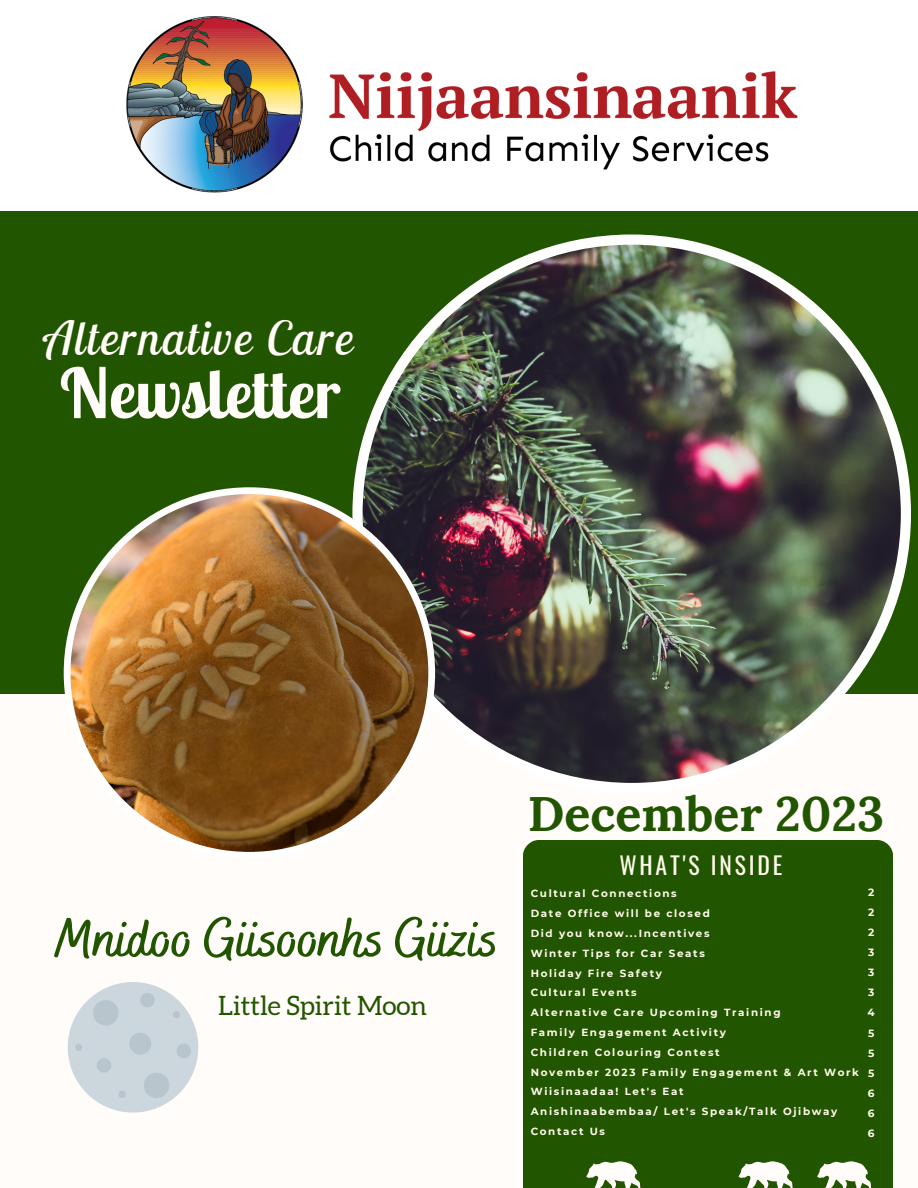
<style>
.page{position:relative;width:918px;height:1188px;background:#250}
.page>*{position:absolute;margin:0;border:0;box-sizing:border-box;transform-origin:0 0}
.t1{font:700 68.55px "Lobster Two";color:#fffcf9}
.t2{font:700 54.45px "Bakerie Smooth";color:#250}
.t3{font:700 48.3px "Lora";color:#250}
.t4{font:italic 46.8px "Lobster Two";letter-spacing:.05em;color:#fffcf9}
.t5{font:26.55px "Aleo";color:#250}
.t6{font:23.7px "Oswald";letter-spacing:.12em;color:#fefbec}
.t7{font:700 10.5px "Montserrat";color:#fefbec}
.t8{font:700 10.35px "Montserrat";letter-spacing:.16em;color:#fefbec}
</style>
<div class="page">
<div style="left:0;top:694px;width:918px;height:494px;background:#fffcf9"></div>
<div style="left:523px;top:840px;width:370px;height:348px;background:#250"></div>
<img style="left:353px;top:234px;width:558px;height:549px">
<div style="left:0;top:0;width:918px;height:210px;background:#fff"></div>
<img style="left:126px;top:16px;width:672px;height:177px">
<svg style="left:68px;top:982px;width:130px;height:131px"></svg>
<img style="left:64px;top:487px;width:371px;height:365px">
<svg style="left:586px;top:1161px;width:54px;height:27px"></svg>
<svg style="left:817px;top:1161px;width:54px;height:27px"></svg>
<svg style="left:739px;top:1161px;width:54px;height:27px"></svg>
<p class="t4" style="left:44px;top:308px;width:310px">Alternative Care</p>
<p class="t1" style="left:60px;top:350px;width:282px">Newsletter</p>
<p class="t2" style="left:56px;top:907px;width:444px">Mnidoo Giisoonhs Giizis</p>
<p class="t5" style="left:218px;top:994px;width:211px">Little Spirit Moon</p>
<p class="t3" style="left:528px;top:782px;width:358px">December 2023</p>
<p class="t6" style="left:619px;top:847px;width:165px">WHAT'S INSIDE</p>
<p class="t8" style="left:531px;top:887px;width:148px">Cultural Connections</p>
<p class="t8" style="left:531px;top:907px;width:181px">Date Office will be closed</p>
<p class="t8" style="left:531px;top:927px;width:180px">Did you know...Incentives</p>
<p class="t8" style="left:531px;top:947px;width:176px">Winter Tips for Car Seats</p>
<p class="t8" style="left:531px;top:967px;width:133px">Holiday Fire Safety</p>
<p class="t8" style="left:531px;top:986px;width:108px">Cultural Events</p>
<p class="t8" style="left:531px;top:1006px;width:251px">Alternative Care Upcoming Training</p>
<p class="t8" style="left:531px;top:1026px;width:197px">Family Engagement Activity</p>
<p class="t8" style="left:531px;top:1046px;width:191px">Children Colouring Contest</p>
<p class="t8" style="left:531px;top:1066px;width:330px">November 2023 Family Engagement &amp; Art Work</p>
<p class="t8" style="left:531px;top:1085px;width:155px">Wiisinaadaa! Let's Eat</p>
<p class="t8" style="left:531px;top:1105px;width:308px">Anishinaabembaa/ Let's Speak/Talk Ojibway</p>
<p class="t8" style="left:531px;top:1125px;width:76px">Contact Us</p>
<p class="t7" style="left:868px;top:886px;width:8px">2</p>
<p class="t7" style="left:868px;top:906px;width:8px">2</p>
<p class="t7" style="left:868px;top:926px;width:8px">2</p>
<p class="t7" style="left:868px;top:946px;width:8px">3</p>
<p class="t7" style="left:868px;top:966px;width:8px">3</p>
<p class="t7" style="left:868px;top:986px;width:8px">3</p>
<p class="t7" style="left:868px;top:1006px;width:9px">4</p>
<p class="t7" style="left:868px;top:1026px;width:8px">5</p>
<p class="t7" style="left:868px;top:1047px;width:8px">5</p>
<p class="t7" style="left:868px;top:1067px;width:8px">5</p>
<p class="t7" style="left:868px;top:1087px;width:8px">6</p>
<p class="t7" style="left:868px;top:1107px;width:8px">6</p>
<p class="t7" style="left:868px;top:1127px;width:8px">6</p>
</div>
